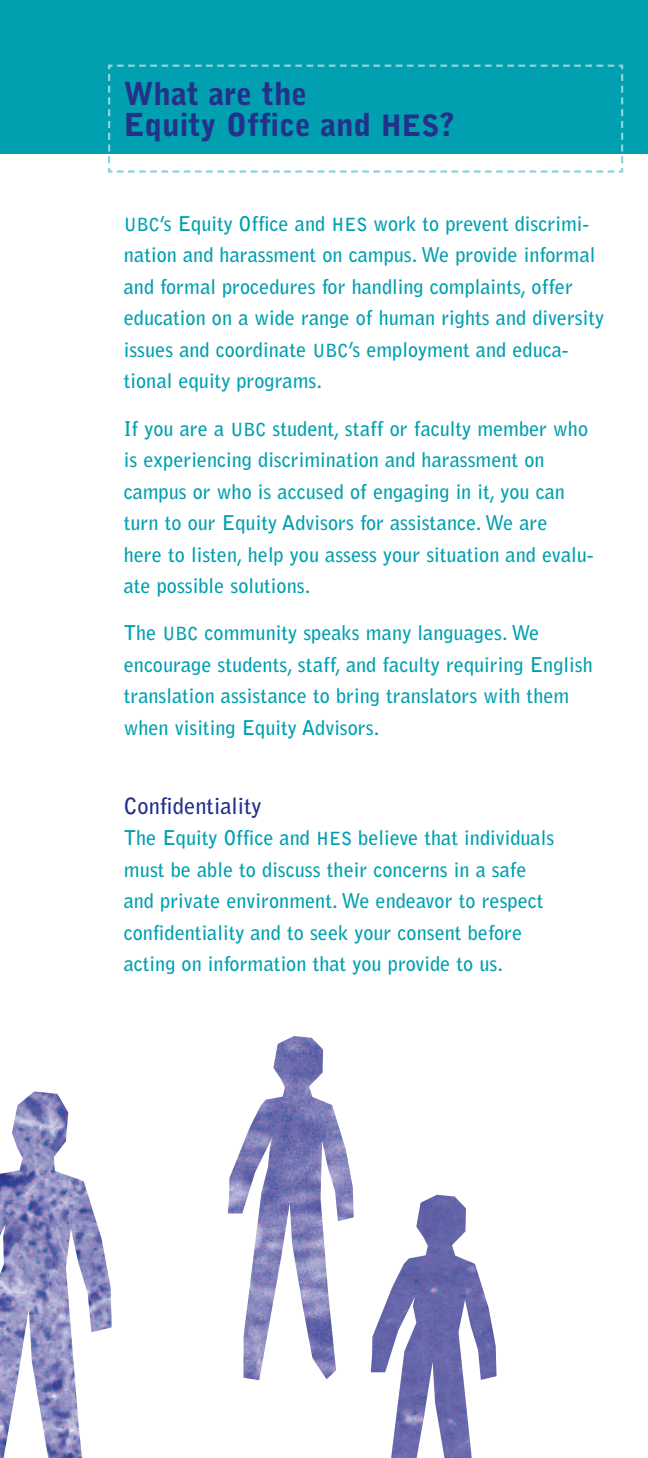
<style>
.page{position:relative;width:648px;height:1458px;background:#fff}
.page>*{position:absolute;margin:0;border:0;box-sizing:border-box;transform-origin:0 0}
.t1{font:900 31.5px/31.5px "Bell Gothic";color:#24318b}
.t2{font:700 22.5px "Bell Gothic";color:#24318b}
.t3{font:700 20.25px/31.5px "Bell Gothic";color:#00a0b0}
.s1{font-size:29.25px}
.s2{font-size:18px}
</style>
<div class="page">
<div style="left:0;top:0;width:648px;height:153px;background:#00a0b0"></div>
<img style="left:371px;top:1195px;width:126px;height:263px">
<img style="left:0;top:1091px;width:112px;height:367px">
<img style="left:228px;top:1036px;width:126px;height:344px">
<svg style="left:107px;top:64px;width:517px;height:109px"></svg>
<h1 class="t1" style="left:124px;top:80px;width:333px">What are the<br>Equity Office and <span class="s1">HES</span>?</h1>
<p class="t3" style="left:124px;top:209px;width:482px"><span class="s2">UBC</span>’s Equity Office and <span class="s2">HES</span> work to prevent discrimi&shy;nation and harassment on campus. We provide informal and formal procedures for handling complaints, offer education on a wide range of human rights and diversity issues and coordinate <span class="s2">UBC</span>’s employment and educa&shy;tional equity programs.</p>
<p class="t3" style="left:124px;top:414px;width:471px">If you are a <span class="s2">UBC</span> student, staff or faculty member who is experiencing discrimination and harassment on campus or who is accused of engaging in it, you can turn to our Equity Advisors for assistance. We are<br>here to listen, help you assess your situation and evalu&shy;ate possible solutions.</p>
<p class="t3" style="left:124px;top:619px;width:471px">The <span class="s2">UBC</span> community speaks many languages. We encourage students, staff, and faculty requiring English translation assistance to bring translators with them when visiting Equity Advisors.</p>
<p class="t2" style="left:124px;top:797px;width:139px">Confidentiality</p>
<p class="t3" style="left:124px;top:823px;width:432px">The Equity Office and <span class="s2">HES</span> believe that individuals must be able to discuss their concerns in a safe and private environment. We endeavor to respect confidentiality and to seek your consent before acting on information that you provide to us.</p>
</div>
